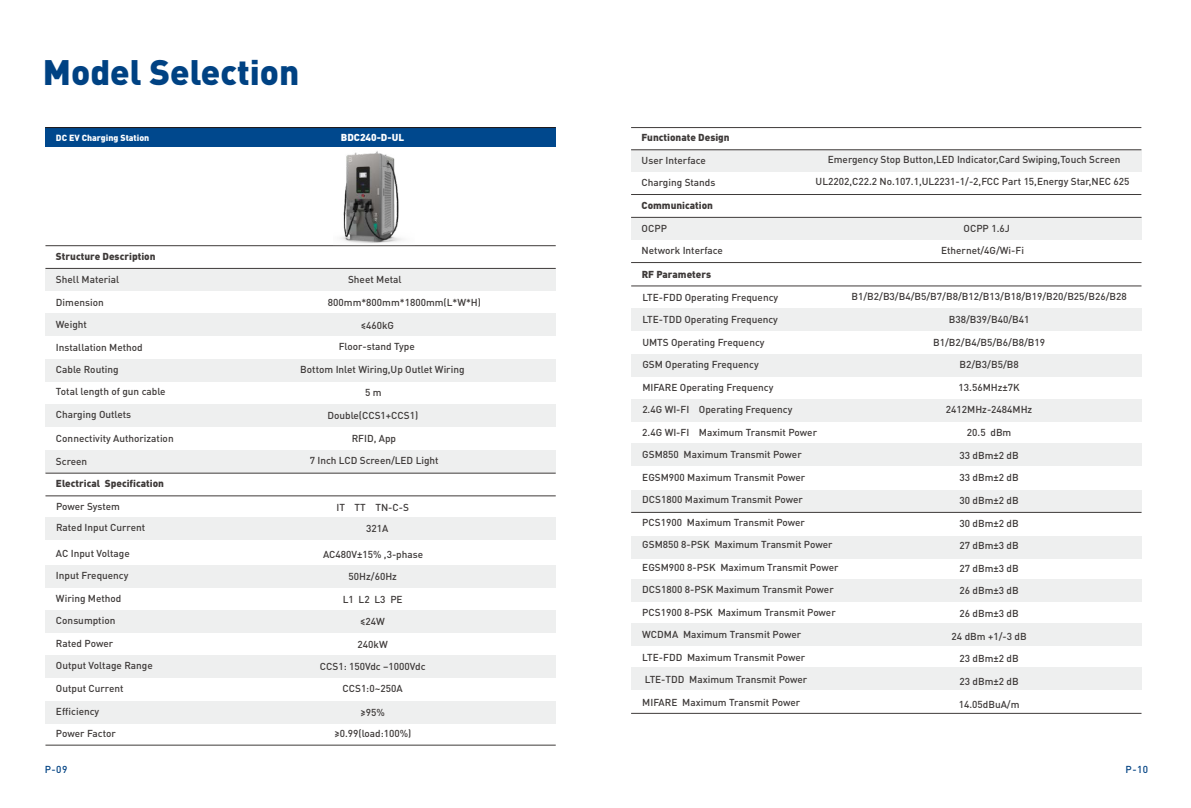
<style>
.page{position:relative;width:1191px;height:808px;background:#fff}
.page>*{position:absolute;margin:0;border:0;box-sizing:border-box;transform-origin:0 0}
.t1{font:900 35px "DIN";color:#004283}
.t2{font:500 10px/21.7px "DIN Pro";color:#3e3a39}
.t3{font:900 10px "DIN";color:#3e3a39}
.t4{font:900 10px "DIN Pro";color:#3e3a39}
.t5{font:900 10px "DIN";color:#fff}
.t6{font:500 10px "DIN Pro";color:#004283}
.t7{font:900 8.8px "DIN";color:#fff}
</style>
<div class="page">
<div style="left:45px;top:128px;width:511px;height:19px;background:#00488d"></div>
<hr style="left:45px;top:127px;width:510px;height:1px;background:#231916">
<div style="left:45px;top:269px;width:511px;height:22px;background:#eeefef"></div>
<div style="left:45px;top:314px;width:511px;height:22px;background:#eeefef"></div>
<div style="left:45px;top:359px;width:511px;height:23px;background:#eeefef"></div>
<div style="left:45px;top:450px;width:511px;height:23px;background:#eeefef"></div>
<div style="left:45px;top:404px;width:511px;height:23px;background:#eeefef"></div>
<hr style="left:45px;top:245px;width:511px;height:1px;background:#3f3b3a">
<hr style="left:45px;top:268px;width:511px;height:1px;background:#3f3b3a">
<hr style="left:45px;top:473px;width:511px;height:1px;background:#3f3b3a">
<div style="left:45px;top:517px;width:511px;height:23px;background:#eeefef"></div>
<div style="left:45px;top:565px;width:511px;height:23px;background:#eeefef"></div>
<div style="left:45px;top:610px;width:511px;height:23px;background:#eeefef"></div>
<div style="left:45px;top:655px;width:511px;height:23px;background:#eeefef"></div>
<div style="left:45px;top:701px;width:511px;height:22px;background:#eeefef"></div>
<hr style="left:45px;top:745px;width:511px;height:1px;background:#3f3b3a">
<hr style="left:45px;top:495px;width:511px;height:1px;background:#3f3b3a">
<img style="left:341px;top:151px;width:61px;height:92px">
<div style="left:631px;top:149px;width:510px;height:23px;background:#eeefef"></div>
<div style="left:631px;top:217px;width:510px;height:23px;background:#eeefef"></div>
<div style="left:631px;top:536px;width:510px;height:23px;background:#eeefef"></div>
<div style="left:631px;top:579px;width:510px;height:22px;background:#eeefef"></div>
<div style="left:631px;top:623px;width:510px;height:23px;background:#eeefef"></div>
<div style="left:631px;top:667px;width:510px;height:23px;background:#eeefef"></div>
<hr style="left:631px;top:127px;width:510px;height:1px;background:#3f3b3a">
<hr style="left:631px;top:149px;width:510px;height:1px;background:#3f3b3a">
<hr style="left:631px;top:194px;width:510px;height:1px;background:#3f3b3a">
<hr style="left:631px;top:262px;width:510px;height:1px;background:#3f3b3a">
<hr style="left:631px;top:713px;width:510px;height:1px;background:#3f3b3a">
<hr style="left:631px;top:217px;width:510px;height:1px;background:#3f3b3a">
<div style="left:631px;top:490px;width:510px;height:22px;background:#eeefef"></div>
<div style="left:631px;top:309px;width:510px;height:22px;background:#eeefef"></div>
<div style="left:631px;top:354px;width:510px;height:23px;background:#eeefef"></div>
<div style="left:631px;top:399px;width:510px;height:23px;background:#eeefef"></div>
<div style="left:631px;top:444px;width:510px;height:22px;background:#eeefef"></div>
<hr style="left:631px;top:285px;width:510px;height:1px;background:#3f3b3a">
<hr style="left:631px;top:512px;width:510px;height:1px;background:#3f3b3a">
<h1 class="t1" style="left:43px;top:49px;width:258px">Model Selection</h1>
<p class="t7" style="left:56px;top:132px;width:95px">DC EV Charging Station</p>
<p class="t5" style="left:341px;top:130px;width:65px">BDC240‑D‑UL</p>
<p class="t3" style="left:56px;top:249px;width:101px">Structure Description</p>
<p class="t2" style="left:56px;top:269px;width:65px">Shell Material</p>
<p class="t2" style="left:56px;top:291px;width:49px">Dimension<br>Weight</p>
<p class="t2" style="left:56px;top:336px;width:111px">Installation Method<br>Cable Routing<br>Total length of gun cable</p>
<p class="t2" style="left:56px;top:403px;width:77px">Charging Outlets</p>
<p class="t2" style="left:56px;top:427px;width:119px">Connectivity Authorization</p>
<p class="t2" style="left:56px;top:450px;width:33px">Screen</p>
<p class="t4" style="left:56px;top:477px;width:110px">Electrical Specification</p>
<p class="t2" style="left:56px;top:495px;width:66px">Power System</p>
<p class="t2" style="left:348px;top:269px;width:55px">Sheet Metal</p>
<p class="t2" style="left:328px;top:291px;width:155px">800mm*800mm*1800mm(L*W*H)</p>
<p class="t2" style="left:339px;top:314px;width:78px;text-align:center">≤460kG<br>Floor‑stand Type</p>
<p class="t2" style="left:300px;top:358px;width:166px">Bottom Inlet Wiring,Up Outlet Wiring</p>
<p class="t2" style="left:365px;top:381px;width:18px">5 m</p>
<p class="t2" style="left:327px;top:404px;width:92px">Double(CCS1+CCS1)</p>
<p class="t2" style="left:352px;top:427px;width:46px">RFID, App</p>
<p class="t2" style="left:310px;top:449px;width:130px">7 Inch LCD Screen/LED Light</p>
<p class="t2" style="left:336px;top:496px;width:74px">IT TT TN‑C‑S</p>
<p class="t2" style="left:56px;top:516px;width:91px">Rated Input Current</p>
<p class="t2" style="left:366px;top:517px;width:24px">321A</p>
<p class="t2" style="left:56px;top:542px;width:75px">AC Input Voltage</p>
<p class="t2" style="left:56px;top:564px;width:74px">Input Frequency</p>
<p class="t2" style="left:56px;top:587px;width:67px">Wiring Method</p>
<p class="t2" style="left:56px;top:609px;width:61px">Consumption</p>
<p class="t2" style="left:56px;top:632px;width:59px">Rated Power</p>
<p class="t2" style="left:56px;top:654px;width:98px">Output Voltage Range</p>
<p class="t2" style="left:56px;top:677px;width:69px">Output Current</p>
<p class="t2" style="left:56px;top:722px;width:61px">Power Factor</p>
<p class="t2" style="left:56px;top:700px;width:45px">Efficiency</p>
<p class="t2" style="left:323px;top:543px;width:102px">AC480V±15% ,3‑phase</p>
<p class="t2" style="left:349px;top:565px;width:50px">50Hz/60Hz</p>
<p class="t2" style="left:360px;top:610px;width:26px">≤24W</p>
<p class="t2" style="left:343px;top:588px;width:61px">L1 L2 L3 PE</p>
<p class="t2" style="left:357px;top:633px;width:32px">240kW</p>
<p class="t2" style="left:342px;top:677px;width:62px">CCS1꞉0~250A</p>
<p class="t2" style="left:334px;top:722px;width:78px">≥0.99(load꞉100%)</p>
<p class="t2" style="left:320px;top:655px;width:107px">CCS1꞉ 150Vdc –1000Vdc</p>
<p class="t2" style="left:360px;top:701px;width:26px">≥95%</p>
<p class="t3" style="left:641px;top:131px;width:90px">Functionate Design</p>
<p class="t2" style="left:641px;top:150px;width:75px;line-height:21.3px">User Interface<br>Charging Stands</p>
<p class="t2" style="left:828px;top:148px;width:294px">Emergency Stop Button,LED Indicator,Card Swiping,Touch Screen</p>
<p class="t2" style="left:641px;top:217px;width:27px">OCPP</p>
<p class="t2" style="left:641px;top:239px;width:83px">Network Interface</p>
<p class="t2" style="left:815px;top:171px;width:315px">UL2202,C22.2 No.107.1,UL2231‑1/‑2,FCC Part 15,Energy Star,NEC 625</p>
<p class="t3" style="left:641px;top:199px;width:73px">Communication</p>
<p class="t2" style="left:963px;top:217px;width:48px">OCPP 1.6J</p>
<p class="t2" style="left:941px;top:239px;width:84px">Ethernet/4G/Wi‑Fi</p>
<p class="t3" style="left:641px;top:268px;width:71px">RF Parameters</p>
<p class="t2" style="left:642px;top:286px;width:137px">LTE‑FDD Operating Frequency</p>
<p class="t2" style="left:642px;top:308px;width:137px">LTE‑TDD Operating Frequency</p>
<p class="t2" style="left:642px;top:331px;width:124px">UMTS Operating Frequency</p>
<p class="t2" style="left:642px;top:353px;width:118px">GSM Operating Frequency</p>
<p class="t2" style="left:642px;top:376px;width:132px">MIFARE Operating Frequency</p>
<p class="t2" style="left:642px;top:398px;width:152px">2.4G WI‑FI Operating Frequency</p>
<p class="t2" style="left:642px;top:421px;width:176px">2.4G WI‑FI Maximum Transmit Power</p>
<p class="t2" style="left:642px;top:443px;width:161px">GSM850 Maximum Transmit Power</p>
<p class="t2" style="left:642px;top:466px;width:164px">EGSM900 Maximum Transmit Power</p>
<p class="t2" style="left:642px;top:488px;width:162px">DCS1800 Maximum Transmit Power</p>
<p class="t2" style="left:642px;top:511px;width:164px">PCS1900 Maximum Transmit Power</p>
<p class="t2" style="left:642px;top:533px;width:192px">GSM850 8‑PSK Maximum Transmit Power</p>
<p class="t2" style="left:642px;top:556px;width:198px">EGSM900 8‑PSK Maximum Transmit Power</p>
<p class="t2" style="left:642px;top:578px;width:193px">DCS1800 8‑PSK Maximum Transmit Power</p>
<p class="t2" style="left:642px;top:601px;width:195px">PCS1900 8‑PSK Maximum Transmit Power</p>
<p class="t2" style="left:642px;top:623px;width:160px">WCDMA Maximum Transmit Power</p>
<p class="t2" style="left:642px;top:646px;width:164px">LTE‑FDD Maximum Transmit Power</p>
<p class="t2" style="left:644px;top:668px;width:164px">LTE‑TDD Maximum Transmit Power</p>
<p class="t2" style="left:642px;top:691px;width:159px">MIFARE Maximum Transmit Power</p>
<p class="t2" style="left:851px;top:285px;width:277px">B1/B2/B3/B4/B5/B7/B8/B12/B13/B18/B19/B20/B25/B26/B28</p>
<p class="t2" style="left:949px;top:308px;width:82px">B38/B39/B40/B41</p>
<p class="t2" style="left:933px;top:331px;width:113px">B1/B2/B4/B5/B6/B8/B19</p>
<p class="t2" style="left:959px;top:353px;width:61px">B2/B3/B5/B8</p>
<p class="t2" style="left:958px;top:376px;width:63px">13.56MHz±7K</p>
<p class="t2" style="left:946px;top:399px;width:88px">2412MHz‑2484MHz</p>
<p class="t2" style="left:967px;top:421px;width:46px">20.5 dBm</p>
<p class="t2" style="left:959px;top:444px;width:61px">33 dBm±2 dB</p>
<p class="t2" style="left:959px;top:466px;width:61px">33 dBm±2 dB</p>
<p class="t2" style="left:959px;top:489px;width:61px">30 dBm±2 dB</p>
<p class="t2" style="left:959px;top:512px;width:61px">30 dBm±2 dB</p>
<p class="t2" style="left:959px;top:534px;width:61px">27 dBm±3 dB</p>
<p class="t2" style="left:959px;top:557px;width:61px">27 dBm±3 dB</p>
<p class="t2" style="left:959px;top:579px;width:61px">26 dBm±3 dB</p>
<p class="t2" style="left:959px;top:602px;width:61px">26 dBm±3 dB</p>
<p class="t2" style="left:951px;top:625px;width:76px">24 dBm +1/‑3 dB</p>
<p class="t2" style="left:959px;top:647px;width:61px">23 dBm±2 dB</p>
<p class="t2" style="left:959px;top:670px;width:61px">23 dBm±2 dB</p>
<p class="t2" style="left:958px;top:693px;width:62px">14.05dBuA/m</p>
<p class="t6" style="left:45px;top:762px;width:24px">P‑09</p>
<p class="t6" style="left:1125px;top:762px;width:24px">P‑10</p>
</div>
